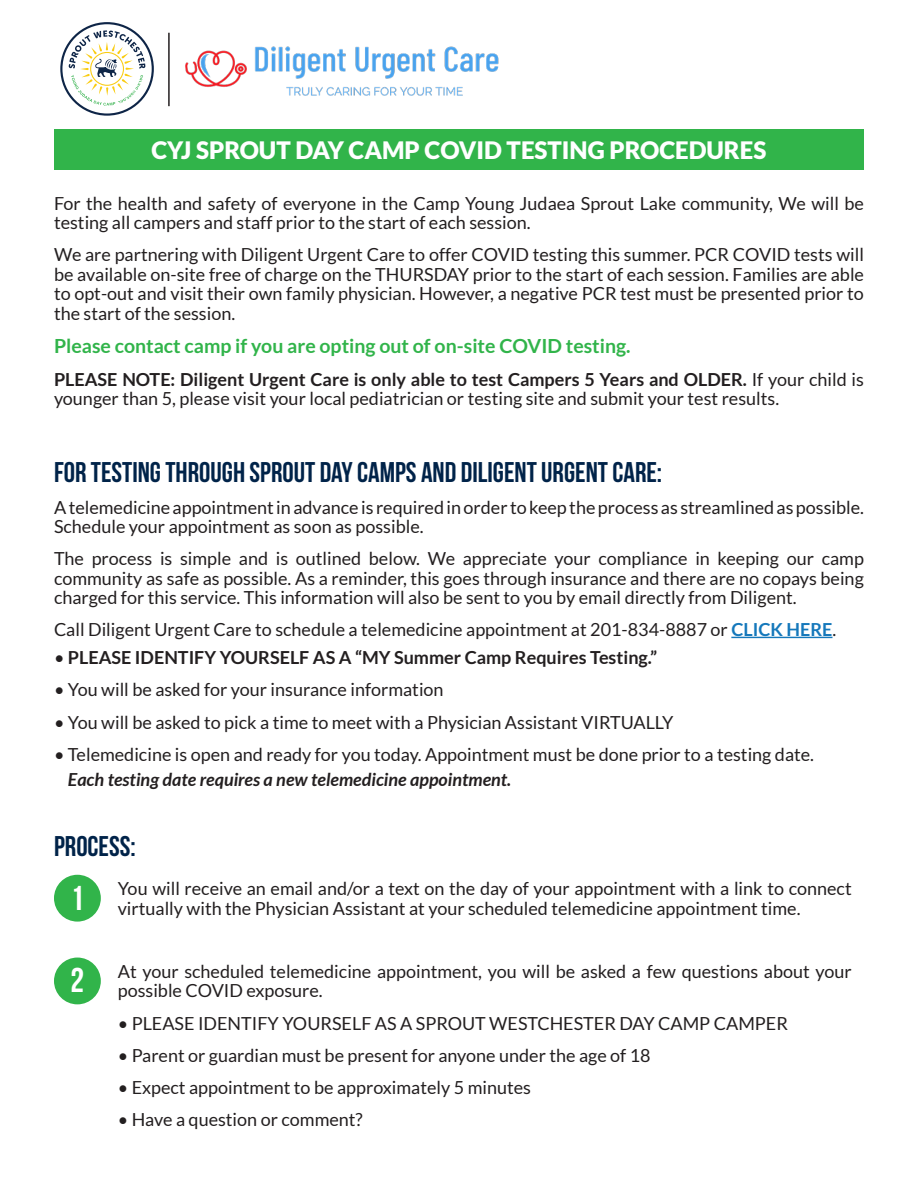
<style>
.page{position:relative;width:918px;height:1188px;background:#fff}
.page>*{position:absolute;margin:0;border:0;box-sizing:border-box;transform-origin:0 0}
.t1{font:700 34.5px "Bebas Neue";color:#fff}
.t2{font:700 28.5px "Bebas Neue";color:#002349}
.t3{font:900 24px "Lato";color:#fff}
.t4{font:700 19.5px "Lato";color:#31b44a}
.t5{font:18px/19.4px "Lato";color:#231f20}
.t6{font:700 18px "Lato";color:#231f20}
.t7{font:italic 700 18px "Lato";color:#231f20}
.s1{font-weight:700}
.s2{font-weight:700;color:#1578bb}
.s3{font-weight:400}
</style>
<div class="page">
<div style="left:54px;top:129px;width:810px;height:41px;background:#31b44a"></div>
<hr style="left:168px;top:33px;width:2px;height:73px;background:#231f20">
<hr style="left:731px;top:637px;width:102px;height:1px;background:#1578bb">
<div style="left:54px;top:875px;width:47px;height:47px;background:#31b44a;border-radius:50%"></div>
<div style="left:54px;top:958px;width:47px;height:46px;background:#31b44a;border-radius:50%"></div>
<img style="left:185px;top:46px;width:314px;height:50px">
<svg style="left:60px;top:22px;width:94px;height:94px"></svg>
<p class="t3" style="left:152px;top:136px;width:616px">CYJ SPROUT DAY CAMP COVID TESTING PROCEDURES</p>
<p class="t5" style="left:54px;top:193px;width:811px">For the health and safety of everyone in the Camp Young Judaea Sprout Lake community, We will be testing all campers and staff prior to the start of each session.</p>
<p class="t5" style="left:54px;top:245px;width:812px;text-align:justify">We are partnering with Diligent Urgent Care to offer COVID testing this summer. PCR COVID tests will be available on-site free of charge on the THURSDAY prior to the start of each session. Families are able to opt-out and visit their own family physician. However a, negative PCR test must be presented prior to the start of the session.</p>
<p class="t4" style="left:54px;top:335px;width:578px">Please contact camp if you are opting out of on-site COVID testing.</p>
<p class="t5" style="left:54px;top:369px;width:811px"><span class="s1">PLEASE NOTE: Diligent Urgent Care is only able to test Campers 5 Years and OLDER</span> If<span class="s1">.</span> your child is younger than 5, please visit your local pediatrician or testing site and submit your test results.</p>
<p class="t2" style="left:54px;top:456px;width:610px">FORTESTINGTHROUGHSPROUTDAYCAMPSAND DILIGENT URGENT CARE:</p>
<p class="t5" style="left:54px;top:497px;width:812px">Atelemedicineappointmentinadvanceisrequiredinordertokeeptheprocessasstreamlinedaspossible.<br>Schedule your appointment as soon as possible.</p>
<p class="t5" style="left:54px;top:549px;width:811px;text-align:justify">The process is simple and is outlined below. We appreciate your compliance in keeping our camp community as safe as possible. As a reminder, this goes through insurance and there are no copays being charged for this service. This information will also be sent to you by email directly from Diligent.</p>
<p class="t5" style="left:54px;top:620px;width:784px">Call Diligent Urgent Care to schedule a telemedicine appointment at 201-834-8887 or <span class="s2">CLICK HERE</span>.</p>
<p class="t6" style="left:54px;top:647px;width:605px"><span class="s3">•</span> PLEASE IDENTIFY YOURSELF AS A “MY Summer Camp Requires Testing“.</p>
<p class="t5" style="left:54px;top:680px;width:391px">• You will be asked for your insurance information</p>
<p class="t5" style="left:54px;top:712px;width:621px">• You will be asked to pick a time to meet with a Physician Assistant VIRTUALLY</p>
<p class="t5" style="left:54px;top:745px;width:762px">• Telemedicine is open and ready for you today. Appointment must be done prior to a testing date.</p>
<p class="t7" style="left:68px;top:769px;width:445px">Each testing date requires a new telemedicine appointment.</p>
<p class="t2" style="left:54px;top:831px;width:83px">PROCESS:</p>
<p class="t5" style="left:118px;top:879px;width:735px">You will receive an email and/or a text on the day of your appointment with a link to connect</p>
<p class="t1" style="left:70px;top:879px;width:15px">1</p>
<p class="t5" style="left:118px;top:898px;width:684px">virtually with the Physician Assistant at your scheduled telemedicine appointment time.</p>
<p class="t1" style="left:70px;top:962px;width:15px">2</p>
<p class="t5" style="left:118px;top:962px;width:735px">At your scheduled telemedicine appointment, you will be asked a few questions about your</p>
<p class="t5" style="left:118px;top:981px;width:207px">possible COVID exposure.</p>
<p class="t5" style="left:118px;top:1013px;width:672px">• PLEASE IDENTIFY YOURSELF AS A SPROUT WESTCHESTER DAY CAMP CAMPER</p>
<p class="t5" style="left:118px;top:1046px;width:534px">• Parent or guardian must be present for anyone under the age of 18</p>
<p class="t5" style="left:118px;top:1078px;width:415px">• Expect appointment to be approximately 5 minutes</p>
<p class="t5" style="left:118px;top:1110px;width:246px">• Have a question or comment?</p>
</div>
